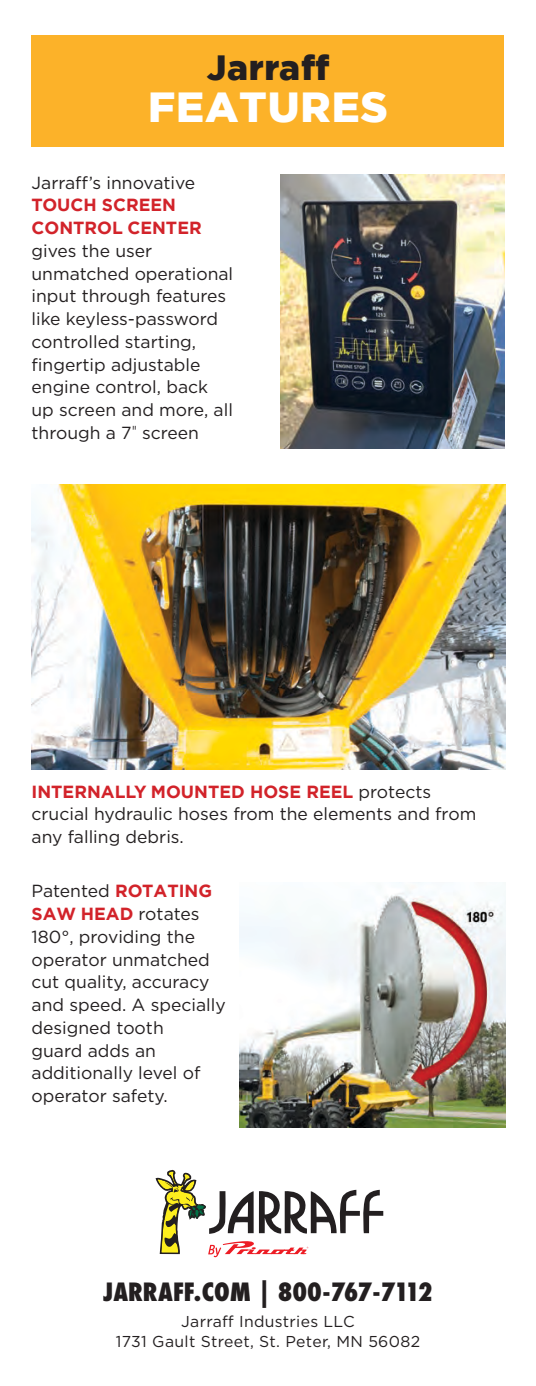
<style>
.page{position:relative;width:536px;height:1386px;background:#fff}
.page>*{position:absolute;margin:0;border:0;box-sizing:border-box;transform-origin:0 0}
.t1{font:900 42px "Gotham";letter-spacing:.02em;color:#fff}
.t2{font:900 35px "Gotham";letter-spacing:.02em;color:#231f20}
.t3{font:800 27.65px "Futura PT Cond";color:#231f20}
.t4{font:17.5px/22.8px "Gotham";color:#231f20}
.t5{font:700 17.5px/22.8px "Gotham";color:#d2232a}
.t6{font:15.75px/19.2px "Gotham";letter-spacing:.02em;color:#231f20;text-align:center}
.s1{font-family:"Roboto Condensed";font-weight:300}
.s2{font-weight:700;color:#d2232a}
</style>
<div class="page">
<div style="left:32px;top:35px;width:472px;height:112px;background:#fcb229"></div>
<img style="left:32px;top:485px;width:473px;height:284px">
<img style="left:240px;top:882px;width:265px;height:245px">
<img style="left:280px;top:175px;width:224px;height:273px">
<svg style="left:155px;top:1169px;width:228px;height:88px"></svg>
<h2 class="t2" style="left:206px;top:44px;width:124px">Jarraff</h2>
<h1 class="t1" style="left:148px;top:79px;width:241px">FEATURES</h1>
<p class="t4" style="left:32px;top:171px;width:165px">Jarraff’s innovative</p>
<p class="t5" style="left:32px;top:194px;width:172px">TOUCH SCREEN<br>CONTROL CENTER</p>
<p class="t4" style="left:32px;top:239px;width:203px">gives the user unmatched operational input through features like keyless-password controlled starting, fingertip adjustable engine control, back up screen and more, all through a 7<span class="s1">″</span> screen</p>
<p class="t4" style="left:32px;top:780px;width:446px"><span class="s2">INTERNALLY MOUNTED HOSE REEL</span> protects crucial hydraulic hoses from the elements and from any falling debris.</p>
<p class="t4" style="left:32px;top:880px;width:196px">Patented <span class="s2">ROTATING<br>SAW HEAD</span> rotates<br>180°, providing the operator unmatched cut quality, accuracy and speed. A specially designed tooth<br>guard adds an additionally level of operator safety.</p>
<h3 class="t3" style="left:103px;top:1276px;width:330px">JARRAFF.COM | 800-767-7112</h3>
<p class="t6" style="left:116px;top:1312px;width:305px">Jarraff Industries LLC<br>1731 Gault Street, St. Peter, MN 56082</p>
</div>
